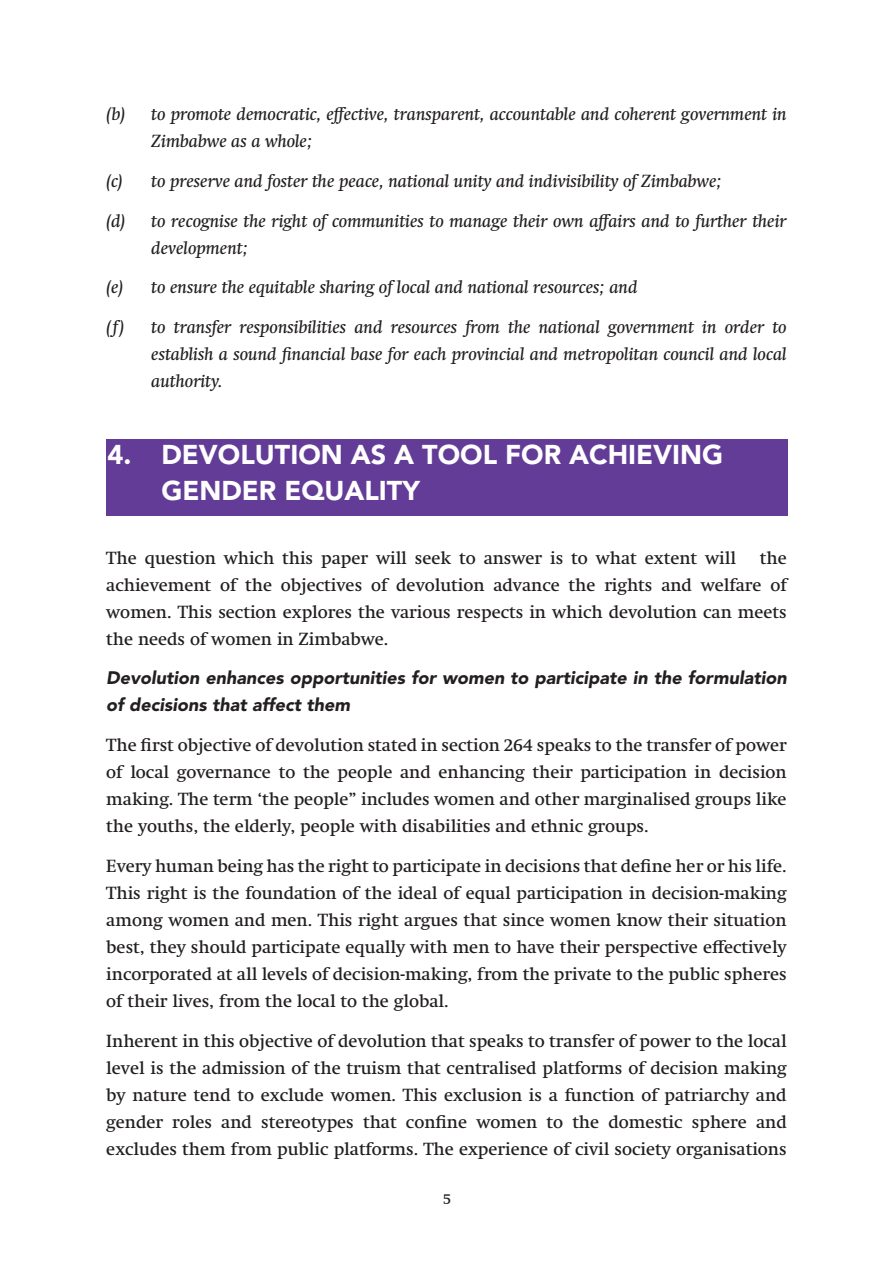
<style>
.page{position:relative;width:893px;height:1263px;background:#fff}
.page>*{position:absolute;margin:0;border:0;box-sizing:border-box;transform-origin:0 0}
.t1{font:900 27px/36px "Avenir LT Pro";color:#fff}
.t2{font:18px/27px "Swift Neue LT Pro";color:#231f20;text-align:justify}
.t3{font:italic 18px/27px "Swift Neue LT Pro";color:#231f20}
.t4{font:italic 900 18px/27px "Avenir LT Pro";color:#231f20}
.t5{font:15px "Swift Neue LT Pro";color:#231f20}
</style>
<div class="page">
<div style="left:106px;top:439px;width:682px;height:76px;background:#633c97"></div>
<p class="t3" style="left:151px;top:100px;width:637px;text-indent:-45px">(b) to promote democratic, effective, transparent, accountable and coherent government in<br>Zimbabwe as a whole;</p>
<p class="t3" style="left:106px;top:167px;width:617px">(c) to preserve and foster the peace, national unity and indivisibility of Zimbabwe;</p>
<p class="t3" style="left:151px;top:207px;width:637px;text-indent:-45px">(d) to recognise the right of communities to manage their own affairs and to further their development;</p>
<p class="t3" style="left:106px;top:274px;width:533px">(e) to ensure the equitable sharing of local and national resources; and</p>
<p class="t3" style="left:151px;top:313px;width:637px;text-align:justify;text-indent:-45px">(f) to transfer responsibilities and resources from the national government in order to establish a sound financial base for each provincial and metropolitan council and local authority.</p>
<p class="t1" style="left:161px;top:436px;width:563px;text-indent:-54px">4. DEVOLUTION AS A TOOL FOR ACHIEVING<br>GENDER EQUALITY</p>
<p class="t2" style="left:106px;top:544px;width:682px;text-indent:654px">the achievement of the objectives of devolution advance the rights and welfare of women. This section explores the various respects in which devolution can meets the needs of women in Zimbabwe.</p>
<p class="t4" style="left:106px;top:665px;width:682px">Devolution enhances opportunities for women to participate in the formulation of decisions that affect them</p>
<p class="t2" style="left:106px;top:731px;width:682px">The first objective of devolution stated in section 264 speaks to the transfer of power of local governance to the people and enhancing their participation in decision making. The term ‘the people” includes women and other marginalised groups like the youths, the elderly, people with disabilities and ethnic groups.</p>
<p class="t2" style="left:106px;top:852px;width:682px">Every human being has the right to participate in decisions that define her or his life.<br>This right is the foundation of the ideal of equal participation in decision-making among women and men. This right argues that since women know their situation best, they should participate equally with men to have their perspective effectively incorporated at all levels of decision-making, from the private to the public spheres of their lives, from the local to the global.</p>
<p class="t2" style="left:106px;top:1027px;width:682px">Inherent in this objective of devolution that speaks to transfer of power to the local level is the admission of the truism that centralised platforms of decision making by nature tend to exclude women. This exclusion is a function of patriarchy and gender roles and stereotypes that confine women to the domestic sphere and excludes them from public platforms. The experience of civil society organisations</p>
<p class="t2" style="left:106px;top:544px;width:631px">The question which this paper will seek to answer is to what extent will</p>
<p class="t5" style="left:443px;top:1190px;width:9px">5</p>
</div>
